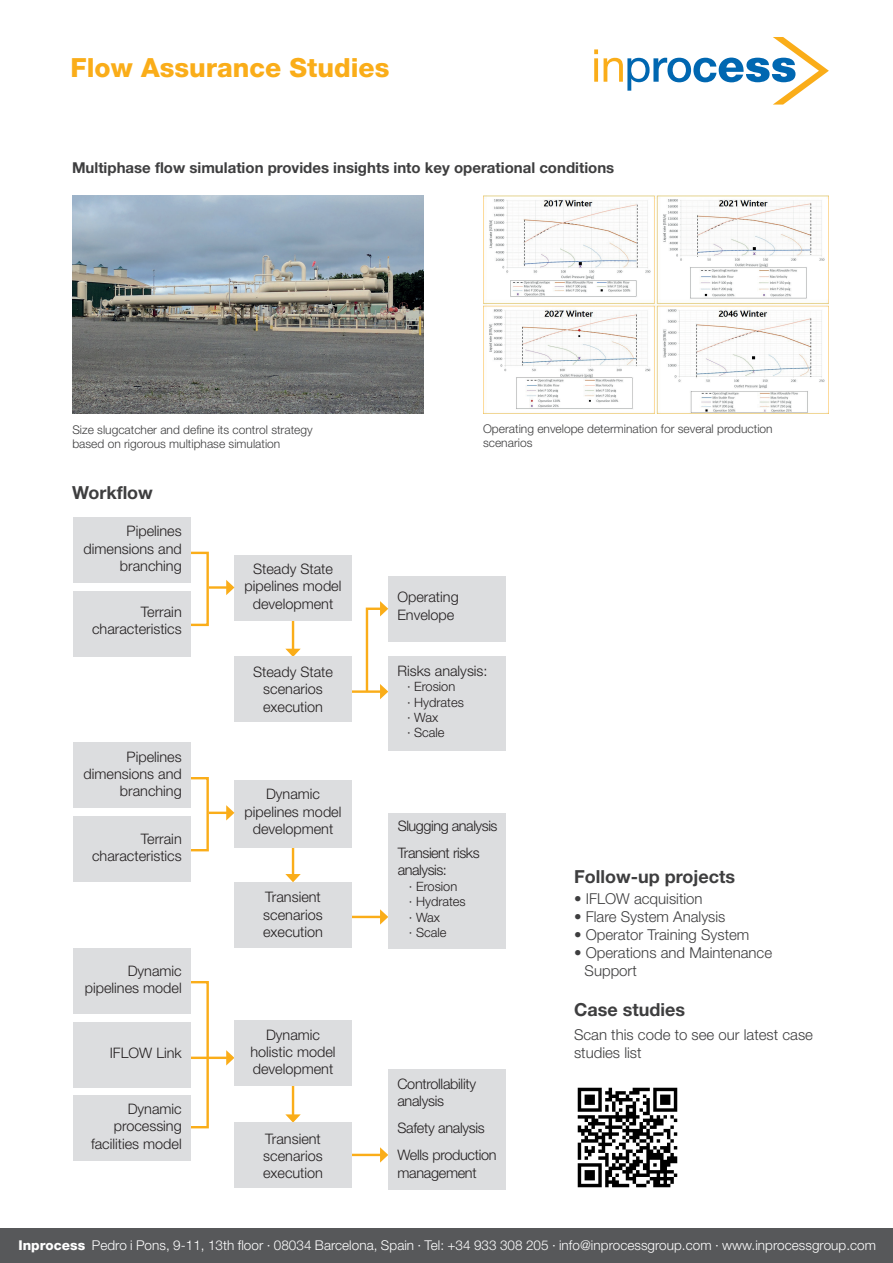
<style>
.page{position:relative;width:893px;height:1263px;background:#fff}
.page>*{position:absolute;margin:0;border:0;box-sizing:border-box;transform-origin:0 0}
.t1{font:800 26.4px "Helvetica Neue";color:#faad19}
.t2{font:700 18px "Helvetica Neue";color:#3e3e3f}
.t3{font:300 15px/18px "Helvetica Neue";color:#3e3e3f}
.t4{font:700 15px "Helvetica Neue";color:#3e3e3f}
.t5{font:300 14.4px/17.4px "Helvetica Neue";color:#231f20;text-align:right}
.t6{font:300 14.4px/17.4px "Helvetica Neue";letter-spacing:-.02em;color:#231f20}
.t7{font:300 14.4px/17.4px "Helvetica Neue";letter-spacing:-.03em;color:#231f20}
.t8{font:300 13.5px "Helvetica Neue";letter-spacing:.005em;color:#fff}
.t9{font:300 12.9px "Helvetica Neue";color:#231f20}
.t10{font:300 12px/14.4px "Helvetica Neue";color:#3e3e3f}
.s1{font-weight:800}
</style>
<div class="page">
<img style="left:577px;top:1087px;width:101px;height:101px">
<hr style="left:352px;top:690px;width:30px;height:3px;background:#faad19">
<hr style="left:292px;top:620px;width:2px;height:31px;background:#faad19">
<svg style="left:285px;top:649px;width:16px;height:7px"></svg>
<svg style="left:191px;top:551px;width:18px;height:76px"></svg>
<div style="left:74px;top:517px;width:117px;height:66px;background:#dcdddf"></div>
<div style="left:74px;top:591px;width:117px;height:65px;background:#dcdddf"></div>
<div style="left:234px;top:555px;width:118px;height:65px;background:#dcdddf"></div>
<div style="left:234px;top:656px;width:118px;height:66px;background:#dcdddf"></div>
<hr style="left:209px;top:586px;width:19px;height:3px;background:#faad19">
<svg style="left:226px;top:580px;width:8px;height:15px"></svg>
<div style="left:388px;top:656px;width:117px;height:95px;background:#dcdddf"></div>
<div style="left:388px;top:576px;width:117px;height:65px;background:#dcdddf"></div>
<svg style="left:365px;top:601px;width:23px;height:98px"></svg>
<hr style="left:352px;top:916px;width:30px;height:2px;background:#faad19">
<svg style="left:380px;top:909px;width:8px;height:16px"></svg>
<hr style="left:292px;top:845px;width:2px;height:31px;background:#faad19">
<svg style="left:285px;top:874px;width:16px;height:8px"></svg>
<div style="left:74px;top:743px;width:117px;height:65px;background:#dcdddf"></div>
<div style="left:74px;top:816px;width:117px;height:66px;background:#dcdddf"></div>
<div style="left:234px;top:780px;width:118px;height:65px;background:#dcdddf"></div>
<div style="left:234px;top:788px;width:118px;height:60px;background:#dcdddf"></div>
<div style="left:234px;top:882px;width:118px;height:65px;background:#dcdddf"></div>
<svg style="left:191px;top:777px;width:43px;height:75px"></svg>
<div style="left:388px;top:813px;width:117px;height:136px;background:#dcdddf"></div>
<hr style="left:190px;top:1056px;width:38px;height:3px;background:#faad19">
<svg style="left:226px;top:1050px;width:8px;height:15px"></svg>
<hr style="left:352px;top:1154px;width:30px;height:2px;background:#faad19">
<svg style="left:380px;top:1147px;width:8px;height:15px"></svg>
<hr style="left:292px;top:1086px;width:2px;height:30px;background:#faad19">
<svg style="left:285px;top:1114px;width:16px;height:8px"></svg>
<svg style="left:170px;top:981px;width:40px;height:148px"></svg>
<div style="left:74px;top:948px;width:117px;height:66px;background:#dcdddf"></div>
<div style="left:74px;top:1022px;width:117px;height:65px;background:#dcdddf"></div>
<div style="left:234px;top:1020px;width:118px;height:66px;background:#dcdddf"></div>
<div style="left:234px;top:1122px;width:118px;height:66px;background:#dcdddf"></div>
<div style="left:388px;top:1069px;width:117px;height:120px;background:#dcdddf"></div>
<div style="left:74px;top:1096px;width:117px;height:65px;background:#dcdddf"></div>
<img style="left:483px;top:195px;width:346px;height:219px">
<img style="left:72px;top:195px;width:351px;height:219px">
<svg style="left:594px;top:49px;width:4px;height:5px"></svg>
<svg style="left:594px;top:58px;width:4px;height:24px"></svg>
<svg style="left:604px;top:37px;width:225px;height:68px"></svg>
<div style="left:0;top:1229px;width:893px;height:34px;background:#57585a"></div>
<p class="t1" style="left:71px;top:52px;width:320px">Flow Assurance Studies</p>
<p class="t4" style="left:72px;top:158px;width:544px">Multiphase flow simulation provides insights into key operational conditions</p>
<p class="t10" style="left:72px;top:422px;width:242px">Size slugcatcher and define its control strategy</p>
<p class="t10" style="left:72px;top:437px;width:210px">based on rigorous multiphase simulation</p>
<p class="t2" style="left:72px;top:481px;width:82px">Workflow</p>
<p class="t5" style="left:84px;top:522px;width:100px">Pipelines dimensions and branching</p>
<p class="t5" style="left:92px;top:603px;width:91px">Terrain characteristics</p>
<p class="t5" style="left:245px;top:560px;width:98px;text-align:center">Steady State pipelines model development</p>
<p class="t10" style="left:483px;top:421px;width:291px">Operating envelope determination for several production scenarios</p>
<p class="t5" style="left:397px;top:588px;width:63px;text-align:left">Operating<br>Envelope</p>
<p class="t5" style="left:84px;top:748px;width:100px">Pipelines dimensions and branching</p>
<p class="t5" style="left:92px;top:829px;width:91px">Terrain characteristics</p>
<p class="t5" style="left:85px;top:961px;width:98px">Dynamic pipelines model</p>
<p class="t5" style="left:110px;top:1044px;width:73px">IFLOW Link</p>
<p class="t5" style="left:91px;top:1100px;width:92px">Dynamic processing facilities model</p>
<p class="t5" style="left:253px;top:663px;width:82px;text-align:center">Steady State scenarios execution</p>
<p class="t5" style="left:397px;top:662px;width:92px">Risks analysis:</p>
<p class="t9" style="left:407px;top:679px;width:50px">· Erosion</p>
<p class="t9" style="left:407px;top:694px;width:58px">· Hydrates</p>
<p class="t9" style="left:407px;top:710px;width:33px">· Wax</p>
<p class="t9" style="left:407px;top:725px;width:39px">· Scale</p>
<p class="t5" style="left:245px;top:785px;width:98px;text-align:center">Dynamic pipelines model development</p>
<p class="t5" style="left:263px;top:888px;width:61px;text-align:left">Transient scenarios execution</p>
<p class="t5" style="left:250px;top:1025px;width:87px;text-align:center">Dynamic holistic model development</p>
<p class="t5" style="left:263px;top:1129px;width:61px;text-align:left">Transient scenarios execution</p>
<p class="t7" style="left:398px;top:817px;width:101px">Slugging analysis</p>
<p class="t7" style="left:398px;top:844px;width:83px">Transient risks analysis:</p>
<p class="t9" style="left:409px;top:878px;width:50px">· Erosion</p>
<p class="t9" style="left:409px;top:894px;width:58px">· Hydrates</p>
<p class="t9" style="left:409px;top:909px;width:33px">· Wax</p>
<p class="t9" style="left:409px;top:924px;width:39px">· Scale</p>
<p class="t6" style="left:397px;top:1075px;width:80px">Controllability analysis</p>
<p class="t6" style="left:397px;top:1119px;width:89px">Safety analysis</p>
<p class="t6" style="left:397px;top:1146px;width:101px">Wells production management</p>
<p class="t2" style="left:574px;top:865px;width:162px">Follow-up projects</p>
<p class="t3" style="left:574px;top:889px;width:130px">• IFLOW acquisition</p>
<p class="t3" style="left:574px;top:907px;width:153px">• Flare System Analysis</p>
<p class="t3" style="left:574px;top:925px;width:177px">• Operator Training System</p>
<p class="t3" style="left:585px;top:943px;width:189px;text-indent:-10px">• Operations and Maintenance<br>Support</p>
<p class="t2" style="left:574px;top:998px;width:112px">Case studies</p>
<p class="t3" style="left:574px;top:1025px;width:240px">Scan this code to see our latest case studies list</p>
<p class="t8" style="left:18px;top:1237px;width:859px"><span class="s1">Inprocess</span> Pedro i Pons, 9-11, 13th floor · 08034 Barcelona, Spain · Tel: +34 933 308 205 · info@inprocessgroup.com · www.inprocessgroup.com</p>
</div>
